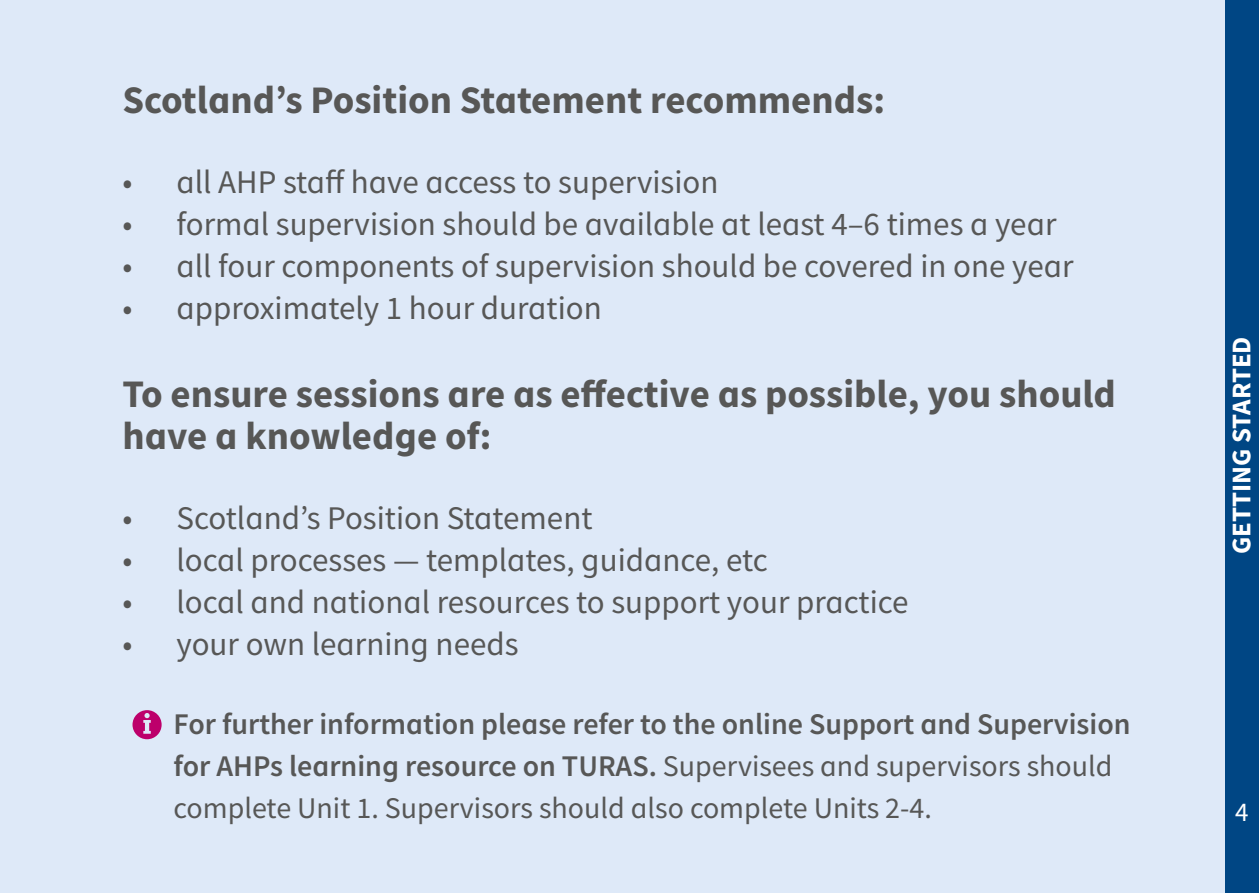
<style>
.page{position:relative;width:1259px;height:893px;background:#dee9f8}
.page>*{position:absolute;margin:0;border:0;box-sizing:border-box;transform-origin:0 0}
.t1{font:700 39px/42px "Source Sans Pro";color:#575756}
.t2{font:33px "Source Sans Pro";color:#575756}
.t3{font:600 30px/42px "Source Sans Pro";color:#575756}
.t4{font:700 27px "Source Sans Pro";color:#fff}
.t5{font:27px "Source Sans Pro";color:#fff}
.s1{font-weight:400}
</style>
<div class="page">
<div style="left:1225px;top:0;width:34px;height:893px;background:#004684"></div>
<svg style="left:132px;top:710px;width:30px;height:29px"></svg>
<p class="t1" style="left:122px;top:79px;width:764px">Scotland’s Position Statement recommends:</p>
<p class="t2" style="left:122px;top:161px;width:597px">• all AHP staff have access to supervision</p>
<p class="t2" style="left:122px;top:203px;width:935px">• formal supervision should be available at least 4–6 times a year</p>
<p class="t2" style="left:122px;top:245px;width:952px">• all four components of supervision should be covered in one year</p>
<p class="t2" style="left:122px;top:287px;width:481px">• approximately 1 hour duration</p>
<p class="t1" style="left:122px;top:373px;width:995px">To ensure sessions are as effective as possible, you should have a knowledge of:</p>
<p class="t2" style="left:122px;top:497px;width:471px">• Scotland’s Position Statement</p>
<p class="t2" style="left:122px;top:539px;width:647px">• local processes — templates, guidance, etc</p>
<p class="t2" style="left:122px;top:581px;width:787px">• local and national resources to support your practice</p>
<p class="t2" style="left:122px;top:623px;width:398px">• your own learning needs</p>
<p class="t3" style="left:173px;top:703px;width:958px">For further information please refer to the online Support and Supervision for AHPs learning resource on TURAS. <span class="s1">Supervisees and supervisors should complete Unit 1. Supervisors should also complete Units 2-4.</span></p>
<p class="t4" style="left:1223px;top:554px;width:219px;rotate:-90deg">GETTING STARTED</p>
<p class="t5" style="left:1235px;top:795px;width:15px">4</p>
</div>
